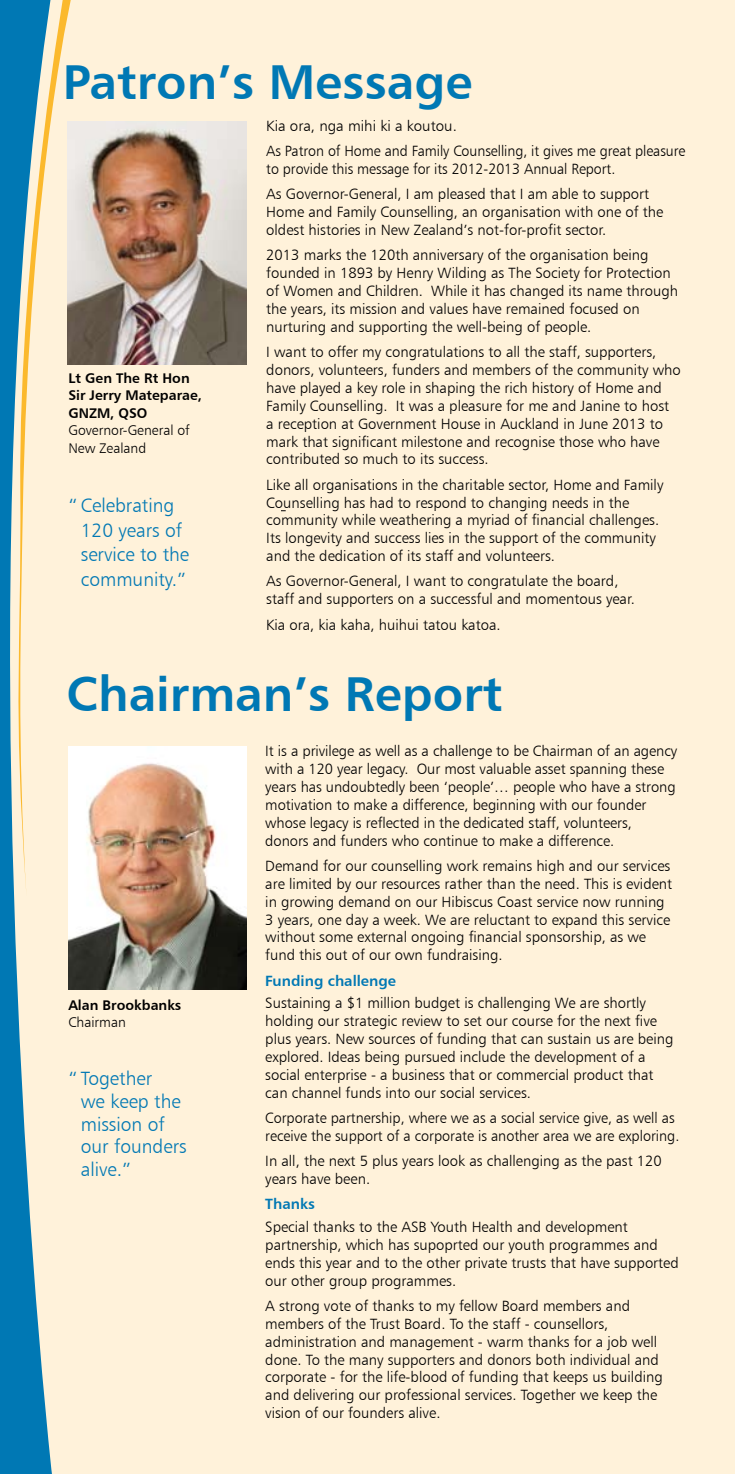
<style>
.page{position:relative;width:735px;height:1474px;background:#fff}
.page>*{position:absolute;margin:0;border:0;box-sizing:border-box;transform-origin:0 0}
.t1{font:49px "Humanist 777 BT Bold B";color:#0078b4}
.t2{font:19.25px/22.8px "Humanist 777 BT Light B";color:#0078b4}
.t3{font:14.88px/17.8px "Humanist 777 BT Light B";color:#000}
.t4{font:14.88px/25.4px "Humanist 777 BT Light B";color:#000;scale:.96 1}
.t5{font:14.88px "Humanist 777 BT Bold B";color:#0078b4}
.t6{font:14px/17.5px "Humanist 777 BT Bold B";color:#000}
.t7{font:14px/17.5px "Humanist 777 BT Light B";color:#000}
</style>
<div class="page">
<div style="left:0;top:0;width:734px;height:1473px;background:#fff2da"></div>
<svg style="left:0;top:0;width:52px;height:1473px;fill:#0078b4"></svg>
<svg style="left:12px;top:0;width:59px;height:896px"></svg>
<img style="left:68px;top:746px;width:179px;height:244px">
<img style="left:68px;top:121px;width:178px;height:244px">
<h1 class="t1" style="left:63px;top:51px;width:411px">Patron’s Message</h1>
<p class="t3" style="left:266px;top:113px;width:420px;line-height:25.4px">Kia ora, nga mihi ki a koutou.<br>As Patron of Home and Family Counselling, it gives me great pleasure</p>
<p class="t4" style="left:266px;top:156px;width:400px">to provide this message for its 2012-2013 Annual Report.<br>As Governor-General, I am pleased that I am able to support</p>
<p class="t3" style="left:266px;top:203px;width:398px">Home and Family Counselling, an organisation with one of the oldest histories in New Zealand’s not-for-profit sector.</p>
<p class="t3" style="left:266px;top:246px;width:413px">2013 marks the 120th anniversary of the organisation being founded in 1893 by Henry Wilding as The Society for Protection of Women and Children. While it has changed its name through the years, its mission and values have remained focused on nurturing and supporting the well-being of people.</p>
<p class="t3" style="left:266px;top:343px;width:416px">I want to offer my congratulations to all the staff, supporters, donors, volunteers, funders and members of the community who have played a key role in shaping the rich history of Home and Family Counselling. It was a pleasure for me and Janine to host<br>a reception at Government House in Auckland in June 2013 to mark that significant milestone and recognise those who have contributed so much to its success.</p>
<p class="t3" style="left:266px;top:475px;width:398px">Like all organisations in the charitable sector, Home and Family Counselling has had to respond to changing needs in the community while weathering a myriad of financial challenges.<br>Its longevity and success lies in the support of the community and the dedication of its staff and volunteers.</p>
<p class="t3" style="left:266px;top:572px;width:370px">As Governor-General, I want to congratulate the board, staff and supporters on a successful and momentous year.</p>
<p class="t3" style="left:266px;top:615px;width:236px">Kia ora, kia kaha, huihui tatou katoa.</p>
<p class="t6" style="left:68px;top:369px;width:135px">Lt Gen The Rt Hon<br>Sir Jerry Mateparae,<br>GNZM, QSO</p>
<p class="t7" style="left:68px;top:421px;width:123px">Governor-General of<br>New Zealand</p>
<p class="t2" style="left:81px;top:493px;width:110px;line-height:24.5px;text-indent:-12px">“ Celebrating<br>120 years of service to the community.”</p>
<h1 class="t1" style="left:67px;top:663px;width:437px">Chairman’s Report</h1>
<p class="t6" style="left:68px;top:996px;width:114px">Alan Brookbanks</p>
<p class="t7" style="left:68px;top:1013px;width:59px">Chairman</p>
<p class="t2" style="left:81px;top:1066px;width:107px;text-indent:-12px">“ Together<br>we keep the mission of our founders alive.”</p>
<p class="t3" style="left:265px;top:742px;width:413px">It is a privilege as well as a challenge to be Chairman of an agency with a 120 year legacy. Our most valuable asset spanning these years has undoubtedly been ‘people’… people who have a strong motivation to make a difference, beginning with our founder whose legacy is reflected in the dedicated staff, volunteers, donors and funders who continue to make a difference.</p>
<p class="t3" style="left:265px;top:856px;width:408px">Demand for our counselling work remains high and our services are limited by our resources rather than the need. This is evident in growing demand on our Hibiscus Coast service now running 3 years, one day a week. We are reluctant to expand this service without some external ongoing financial sponsorship, as we fund this out of our own fundraising.</p>
<p class="t5" style="left:265px;top:971px;width:132px">Funding challenge</p>
<p class="t3" style="left:265px;top:994px;width:409px">Sustaining a $1 million budget is challenging We are shortly holding our strategic review to set our course for the next five plus years. New sources of funding that can sustain us are being explored. Ideas being pursued include the development of a social enterprise - a business that or commercial product that can channel funds into our social services.</p>
<p class="t3" style="left:265px;top:1108px;width:415px">Corporate partnership, where we as a social service give, as well as receive the support of a corporate is another area we are exploring.</p>
<p class="t3" style="left:265px;top:1151px;width:398px">In all, the next 5 plus years look as challenging as the past 120 years have been.</p>
<p class="t5" style="left:265px;top:1194px;width:51px">Thanks</p>
<p class="t3" style="left:265px;top:1217px;width:415px">Special thanks to the ASB Youth Health and development partnership, which has supoprted our youth programmes and ends this year and to the other private trusts that have supported our other group programmes.</p>
<p class="t3" style="left:265px;top:1296px;width:399px">A strong vote of thanks to my fellow Board members and members of the Trust Board. To the staff - counsellors, administration and management - warm thanks for a job well done. To the many supporters and donors both individual and corporate - for the life-blood of funding that keeps us building and delivering our professional services. Together we keep the vision of our founders alive.</p>
</div>
